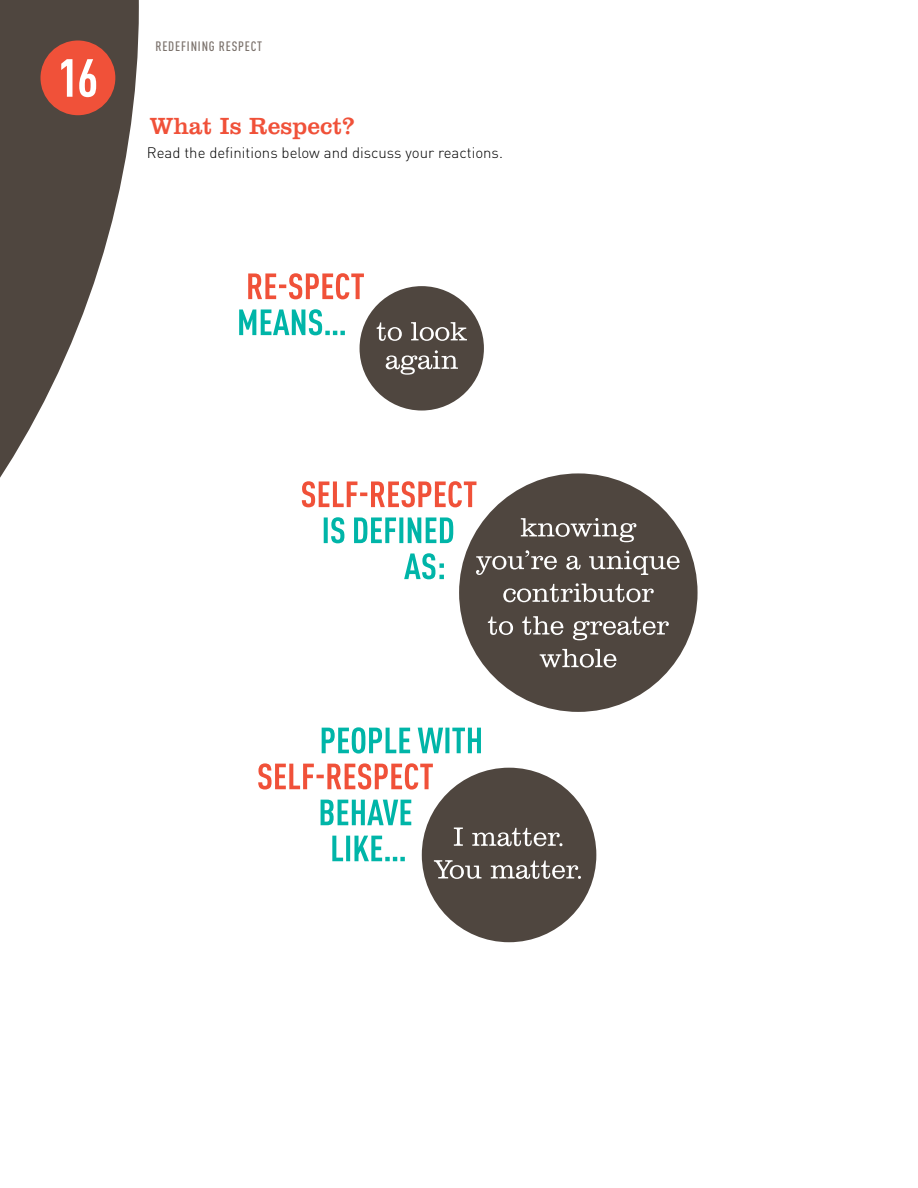
<style>
.page{position:relative;width:918px;height:1188px;background:#fff}
.page>*{position:absolute;margin:0;border:0;box-sizing:border-box;transform-origin:0 0}
.t1{font:700 condensed 52.8px "DIN Pro";color:#fff}
.t2{font:24px "Clarendon BT";color:#f05139}
.t3{font:300 15px "DIN Pro";color:#000}
.t4{font:500 condensed 13.5px "DIN Pro";letter-spacing:.06em;color:#7b726c}
</style>
<div class="page">
<svg style="left:0;top:0;width:139px;height:478px;fill:#4f463f"></svg>
<div style="left:40px;top:40px;width:75px;height:75px;background:#f05139;border-radius:50%"></div>
<svg style="left:239px;top:309px;width:106px;height:26px"></svg>
<svg style="left:248px;top:273px;width:116px;height:26px"></svg>
<svg style="left:404px;top:553px;width:40px;height:26px"></svg>
<svg style="left:324px;top:517px;width:129px;height:26px"></svg>
<svg style="left:302px;top:481px;width:174px;height:26px"></svg>
<svg style="left:332px;top:836px;width:73px;height:25px"></svg>
<svg style="left:321px;top:800px;width:90px;height:25px"></svg>
<svg style="left:258px;top:763px;width:175px;height:27px"></svg>
<svg style="left:322px;top:727px;width:159px;height:27px"></svg>
<div style="left:360px;top:286px;width:124px;height:125px;background:#4f463f;border-radius:50%"></div>
<div style="left:422px;top:768px;width:174px;height:174px;background:#4f463f;border-radius:50%"></div>
<div style="left:459px;top:473px;width:239px;height:239px;background:#4f463f;border-radius:50%"></div>
<svg style="left:386px;top:350px;width:72px;height:25px"></svg>
<svg style="left:377px;top:322px;width:90px;height:19px"></svg>
<svg style="left:434px;top:860px;width:147px;height:19px"></svg>
<svg style="left:454px;top:828px;width:109px;height:18px"></svg>
<svg style="left:540px;top:649px;width:76px;height:19px"></svg>
<svg style="left:488px;top:616px;width:181px;height:24px"></svg>
<svg style="left:503px;top:583px;width:151px;height:19px"></svg>
<svg style="left:476px;top:550px;width:204px;height:25px"></svg>
<svg style="left:521px;top:518px;width:115px;height:24px"></svg>
<h1 class="t1" style="left:58px;top:46px;width:42px">16</h1>
<p class="t4" style="left:155px;top:38px;width:108px">REDEFINING RESPECT</p>
<h2 class="t2" style="left:150px;top:110px;width:206px">What Is Respect?</h2>
<p class="t3" style="left:147px;top:143px;width:358px">Read the definitions below and discuss your reactions.</p>
</div>
